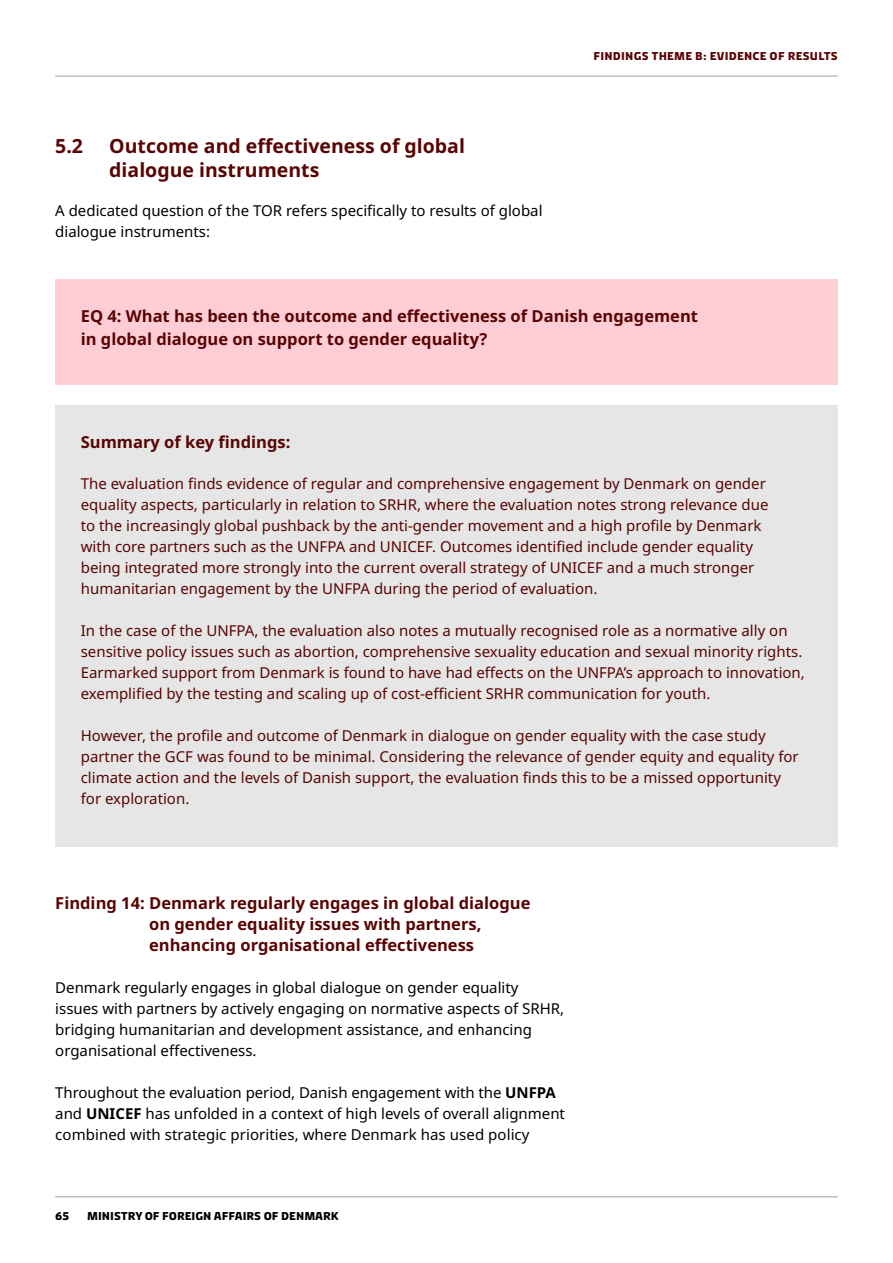
<style>
.page{position:relative;width:893px;height:1263px;background:#fff}
.page>*{position:absolute;margin:0;border:0;box-sizing:border-box;transform-origin:0 0}
.t1{font:19.5px/24px "Noto Sans Bold 2";color:#580403}
.t2{font:16.5px/21px "Noto Sans Bold 2";color:#580403}
.t3{font:15px/21px "Noto Sans Regular 2";color:#580403}
.t4{font:15px/21px "Noto Sans";color:#000}
.t5{font:15px/21px "Noto Sans";color:#580403}
.t6{font:15px/21px "Noto Sans Regular 2";color:#000}
.t7{font:700 11.25px "Diplomacy V2";color:#000}
.t8{font:700 11.25px "Diplomacy V2";letter-spacing:.02em;color:#580403}
.s1{font-family:"Noto Sans";font-weight:700}
.s2{font-family:"Noto Sans"}
.s3{font-family:"Noto Sans Regular 2"}
.s4{font-weight:700}
</style>
<div class="page">
<div style="left:55px;top:279px;width:783px;height:105px;background:#ffcdd5"></div>
<div style="left:55px;top:405px;width:783px;height:441px;background:#e6e6e6"></div>
<hr style="left:55px;top:75px;width:783px;height:2px;background:#bcbec0">
<hr style="left:55px;top:1196px;width:783px;height:1px;background:#bcbec0">
<h2 class="t1" style="left:109px;top:134px;width:357px;text-indent:-54px"><span class="s1">5.2</span> Outcome and effectiveness of global <span class="s1">dialogue instruments</span></h2>
<p class="t6" style="left:55px;top:200px;width:489px">A dedicated question of the TOR refers specifically to results of global <span class="s2">dialogue instruments:</span></p>
<p class="t8" style="left:593px;top:48px;width:246px">FINDINGS THEME B: EVIDENCE OF RESULTS</p>
<p class="t2" style="left:81px;top:305px;width:619px;line-height:22.5px">EQ 4: What has been the outcome and effectiveness of Danish engagement in global dialogue on support to gender equality?</p>
<h3 class="t2" style="left:81px;top:432px;width:211px">Summary of key findings:</h3>
<p class="t3" style="left:81px;top:473px;width:689px">The evaluation finds evidence of regular and comprehensive engagement by Denmark on gender <span class="s2">equality aspects, particularly in relation to SRHR, where the evaluation notes strong relevance due </span>to the increasingly global pushback by the anti-gender movement and a high profile by Denmark with core partners such as the UNFPA and UNICEF. Outcomes identified include gender equality <span class="s2">being integrated more strongly into the current overall strategy of UNICEF and a much stronger humanitarian engagement by the UNFPA during the period of evaluation.</span></p>
<p class="t5" style="left:81px;top:620px;width:726px">In the case of the UNFPA, the evaluation also notes a mutually recognised role as a normative ally on sensitive policy issues such as abortion, comprehensive sexuality education and sexual minority rights.<br><span class="s3">Earmarked support from Denmark is found to have had effects on the UNFPA’s approach to innovation, exemplified by the testing and scaling up of cost-efficient SRHR communication for youth.</span></p>
<p class="t3" style="left:81px;top:725px;width:719px">However, the profile and outcome of Denmark in dialogue on gender equality with the case study <span class="s2">partner the GCF was found to be minimal. Considering the relevance of gender equity and equality for </span>climate action and the levels of Danish support, the evaluation finds this to be a missed opportunity <span class="s2">for exploration.</span></p>
<h3 class="t2" style="left:149px;top:893px;width:383px;text-indent:-94px">Finding 14: Denmark regularly engages in global dialogue on gender equality issues with partners, enhancing organisational effectiveness</h3>
<p class="t4" style="left:55px;top:977px;width:510px">Denmark regularly engages in global dialogue on gender equality issues with partners by actively engaging on normative aspects of SRHR, bridging humanitarian and development assistance, and enhancing <span class="s3">organisational effectiveness.</span></p>
<p class="t4" style="left:55px;top:1082px;width:511px">Throughout the evaluation period, Danish engagement with the <span class="s4">UNFPA </span>and <span class="s4">UNICEF</span> has unfolded in a context of high levels of overall alignment combined with strategic priorities, where Denmark has used policy</p>
<p class="t7" style="left:55px;top:1209px;width:15px">65</p>
<p class="t7" style="left:87px;top:1209px;width:253px">MINISTRY OF FOREIGN AFFAIRS OF DENMARK</p>
</div>
